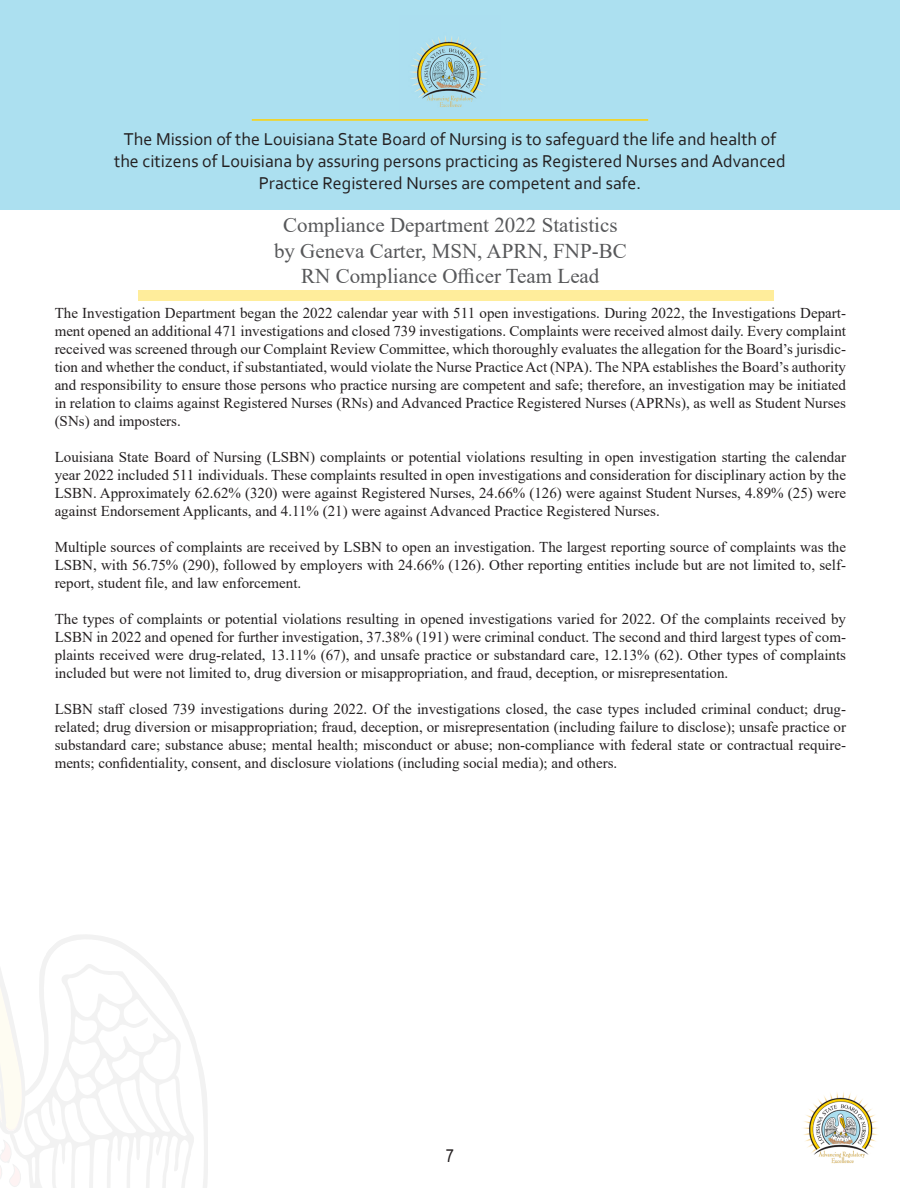
<style>
.page{position:relative;width:900px;height:1188px;background:#fff}
.page>*{position:absolute;margin:0;border:0;box-sizing:border-box;transform-origin:0 0}
.t1{font:21px/25.2px "Times New Roman";color:#57585a;text-align:center}
.t2{font:18px/21.6px "Corbel";color:#231f20;text-align:center}
.t3{font:18px "Arial Narrow";color:#231f20}
.ED_Article_Title{font:15px/18px "Times New Roman";color:#231f20;text-align:justify}
</style>
<div class="page">
<svg style="left:127px;top:946px;width:81px;height:242px"></svg>
<svg style="left:0;top:935px;width:127px;height:253px"></svg>
<div style="left:0;top:0;width:900px;height:210px;background:#ace0f0"></div>
<hr style="left:252px;top:119px;width:396px;height:2px;background:#ffd204">
<img style="left:410px;top:36px;width:77px;height:71px">
<img style="left:803px;top:1092px;width:75px;height:72px">
<div style="left:138px;top:290px;width:635px;height:11px;background:#ffed9b"></div>
<p class="t2" style="left:114px;top:128px;width:673px">The Mission of the Louisiana State Board of Nursing is to safeguard the life and health of the citizens of Louisiana by assuring persons practicing as Registered Nurses and Advanced<br>Practice Registered Nurses are competent and safe.</p>
<p class="t1" style="left:274px;top:212px;width:354px">Compliance Department 2022 Statistics by Geneva Carter, MSN, APRN, FNP-BC<br>RN Compliance Officer Team Lead</p>
<p class="ED_Article_Title" style="left:55px;top:304px;width:793px">The Investigation Department began the 2022 calendar year with 511 open investigations. During 2022, the Investigations Depart&shy;ment opened an additional 471 investigations and closed 739 investigations. Complaints were received almost daily. Every complaint received was screened through our Complaint Review Committee, which thoroughly evaluates the allegation for the Board’s jurisdic&shy;tion and whether the conduct, if substantiated, would violate the Nurse Practice Act (NPA). The NPA establishes the Board’s authority and responsibility to ensure those persons who practice nursing are competent and safe; therefore, an investigation may be initiated in relation to claims against Registered Nurses (RNs) and Advanced Practice Registered Nurses (APRNs), as well as Student Nurses (SNs) and imposters.</p>
<p class="ED_Article_Title" style="left:55px;top:448px;width:793px">Louisiana State Board of Nursing (LSBN) complaints or potential violations resulting in open investigation starting the calendar year 2022 included 511 individuals. These complaints resulted in open investigations and consideration for disciplinary action by the LSBN. Approximately 62.62% (320) were against Registered Nurses, 24.66% (126) were against Student Nurses, 4.89% (25) were against Endorsement Applicants, and 4.11% (21) were against Advanced Practice Registered Nurses.</p>
<p class="ED_Article_Title" style="left:55px;top:538px;width:793px">Multiple sources of complaints are received by LSBN to open an investigation. The largest reporting source of complaints was the LSBN, with 56.75% (290), followed by employers with 24.66% (126). Other reporting entities include but are not limited to, self&shy;report, student file, and law enforcement.</p>
<p class="ED_Article_Title" style="left:55px;top:610px;width:793px">The types of complaints or potential violations resulting in opened investigations varied for 2022. Of the complaints received by LSBN in 2022 and opened for further investigation, 37.38% (191) were criminal conduct. The second and third largest types of com&shy;plaints received were drug-related, 13.11% (67), and unsafe practice or substandard care, 12.13% (62). Other types of complaints included but were not limited to, drug diversion or misappropriation, and fraud, deception, or misrepresentation.</p>
<p class="ED_Article_Title" style="left:55px;top:700px;width:793px">LSBN staff closed 739 investigations during 2022. Of the investigations closed, the case types included criminal conduct; drug&shy;related; drug diversion or misappropriation; fraud, deception, or misrepresentation (including failure to disclose); unsafe practice or substandard care; substance abuse; mental health; misconduct or abuse; non-compliance with federal state or contractual require&shy;ments; confidentiality, consent, and disclosure violations (including social media); and others.</p>
<p class="t3" style="left:446px;top:1142px;width:10px">7</p>
</div>
